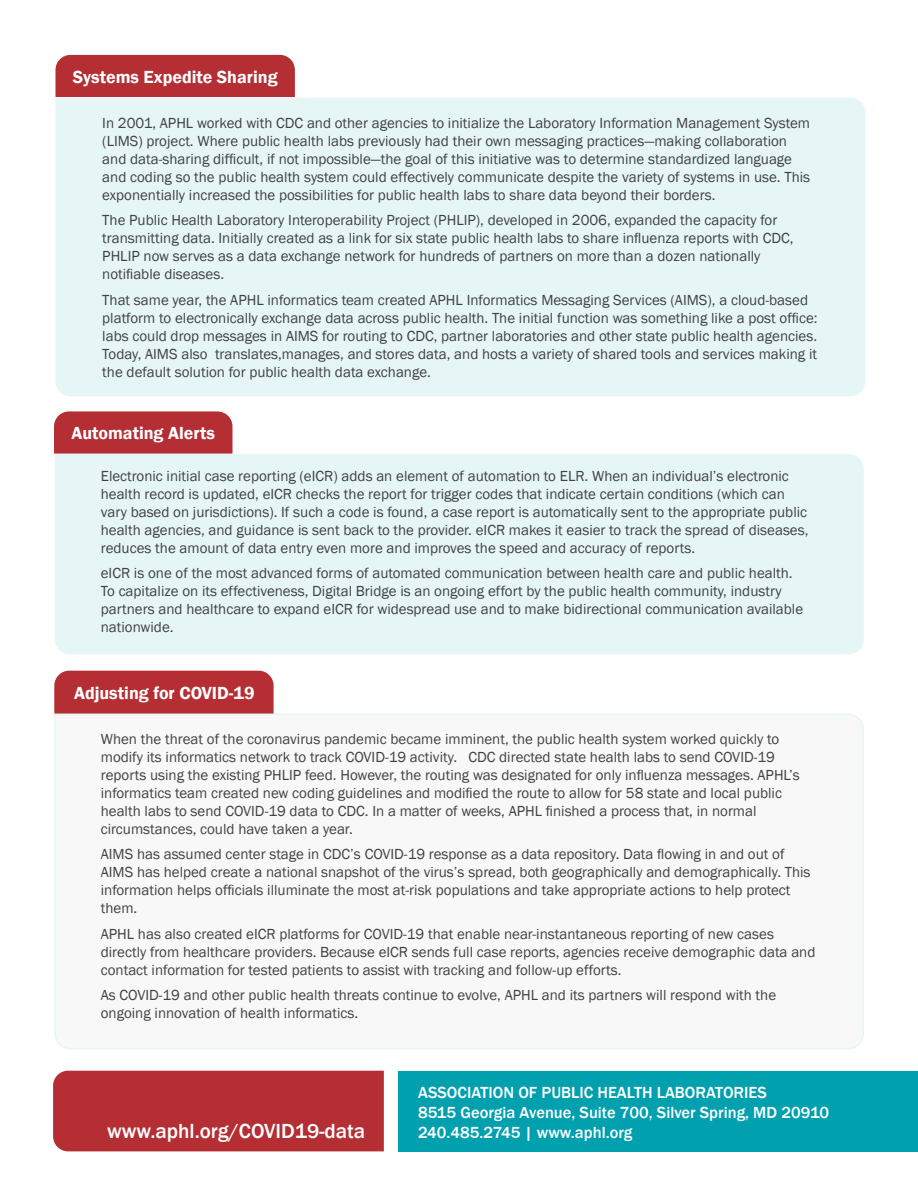
<style>
.page{position:relative;width:918px;height:1188px;background:#fff}
.page>*{position:absolute;margin:0;border:0;box-sizing:border-box;transform-origin:0 0}
.t1{font:500 21px "Franklin Gothic";color:#fff}
.t2{font:600 18px "Franklin Gothic";color:#fff}
.t3{font:500 16.5px/19.8px "Franklin Gothic";color:#fff}
.t4{font:15px/18px "Franklin Gothic";color:#414042}
</style>
<div class="page">
<svg style="left:54px;top:713px;width:810px;height:336px"></svg>
<div style="left:54px;top:411px;width:178px;height:43px;background:#b42e34"></div>
<div style="left:54px;top:671px;width:220px;height:43px;background:#b42e34"></div>
<div style="left:55px;top:454px;width:809px;height:200px;background:#e6f6f7"></div>
<div style="left:53px;top:1071px;width:331px;height:80px;background:#b42e34"></div>
<div style="left:398px;top:1071px;width:520px;height:80px;background:#00a0af"></div>
<div style="left:56px;top:55px;width:239px;height:42px;background:#b42e34"></div>
<div style="left:56px;top:98px;width:809px;height:298px;background:#e6f6f7"></div>
<p class="t2" style="left:73px;top:65px;width:207px">Systems Expedite Sharing</p>
<p class="t4" style="left:102px;top:114px;width:709px">In 2001, APHL worked with CDC and other agencies to initialize the Laboratory Information Management System (LIMS) project. Where public health labs previously had their own messaging practices—making collaboration and data-sharing difficult, if not impossible—the goal of this initiative was to determine standardized language and coding so the public health system could effectively communicate despite the variety of systems in use. This exponentially increased the possibilities for public health labs to share data beyond their borders.</p>
<p class="t4" style="left:102px;top:212px;width:693px">The Public Health Laboratory Interoperability Project (PHLIP), developed in 2006, expanded the capacity for transmitting data. Initially created as a link for six state public health labs to share influenza reports with CDC, PHLIP now serves as a data exchange network for hundreds of partners on more than a dozen nationally notifiable diseases.</p>
<p class="t4" style="left:102px;top:291px;width:717px">That same year, the APHL informatics team created APHL Informatics Messaging Services (AIMS), a cloud-based platform to electronically exchange data across public health. The initial function was something like a post office: labs could drop messages in AIMS for routing to CDC, partner laboratories and other state public health agencies.<br>Today, AIMS also translates,manages, and stores data, and hosts a variety of shared tools and services making it the default solution for public health data exchange.</p>
<p class="t2" style="left:72px;top:422px;width:145px">Automating Alerts</p>
<p class="t4" style="left:101px;top:467px;width:709px">Electronic initial case reporting (eICR) adds an element of automation to ELR. When an individual’s electronic health record is updated, eICR checks the report for trigger codes that indicate certain conditions (which can vary based on jurisdictions). If such a code is found, a case report is automatically sent to the appropriate public health agencies, and guidance is sent back to the provider. eICR makes it easier to track the spread of diseases, reduces the amount of data entry even more and improves the speed and accuracy of reports.</p>
<p class="t4" style="left:101px;top:565px;width:704px">eICR is one of the most advanced forms of automated communication between health care and public health.<br>To capitalize on its effectiveness, Digital Bridge is an ongoing effort by the public health community, industry partners and healthcare to expand eICR for widespread use and to make bidirectional communication available nationwide.</p>
<p class="t2" style="left:74px;top:682px;width:182px">Adjusting for COVID-19</p>
<p class="t4" style="left:101px;top:730px;width:701px">When the threat of the coronavirus pandemic became imminent, the public health system worked quickly to modify its informatics network to track COVID-19 activity. CDC directed state health labs to send COVID-19 reports using the existing PHLIP feed. However, the routing was designated for only influenza messages. APHL’s informatics team created new coding guidelines and modified the route to allow for 58 state and local public health labs to send COVID-19 data to CDC. In a matter of weeks, APHL finished a process that, in normal circumstances, could have taken a year.</p>
<p class="t4" style="left:101px;top:846px;width:711px">AIMS has assumed center stage in CDC’s COVID-19 response as a data repository. Data flowing in and out of AIMS has helped create a national snapshot of the virus’s spread, both geographically and demographically. This information helps officials illuminate the most at-risk populations and take appropriate actions to help protect them.</p>
<p class="t4" style="left:101px;top:925px;width:716px">APHL has also created eICR platforms for COVID-19 that enable near-instantaneous reporting of new cases directly from healthcare providers. Because eICR sends full case reports, agencies receive demographic data and contact information for tested patients to assist with tracking and follow-up efforts.</p>
<p class="t4" style="left:101px;top:987px;width:677px">As COVID-19 and other public health threats continue to evolve, APHL and its partners will respond with the ongoing innovation of health informatics.</p>
<p class="t3" style="left:418px;top:1083px;width:413px">ASSOCIATION OF PUBLIC HEALTH LABORATORIES<br>8515 Georgia Avenue, Suite 700, Silver Spring, MD 20910</p>
<h1 class="t1" style="left:107px;top:1118px;width:260px">www.aphl.org/COVID19-data</h1>
<p class="t3" style="left:418px;top:1122px;width:216px">240.485.2745 | www.aphl.org</p>
</div>
